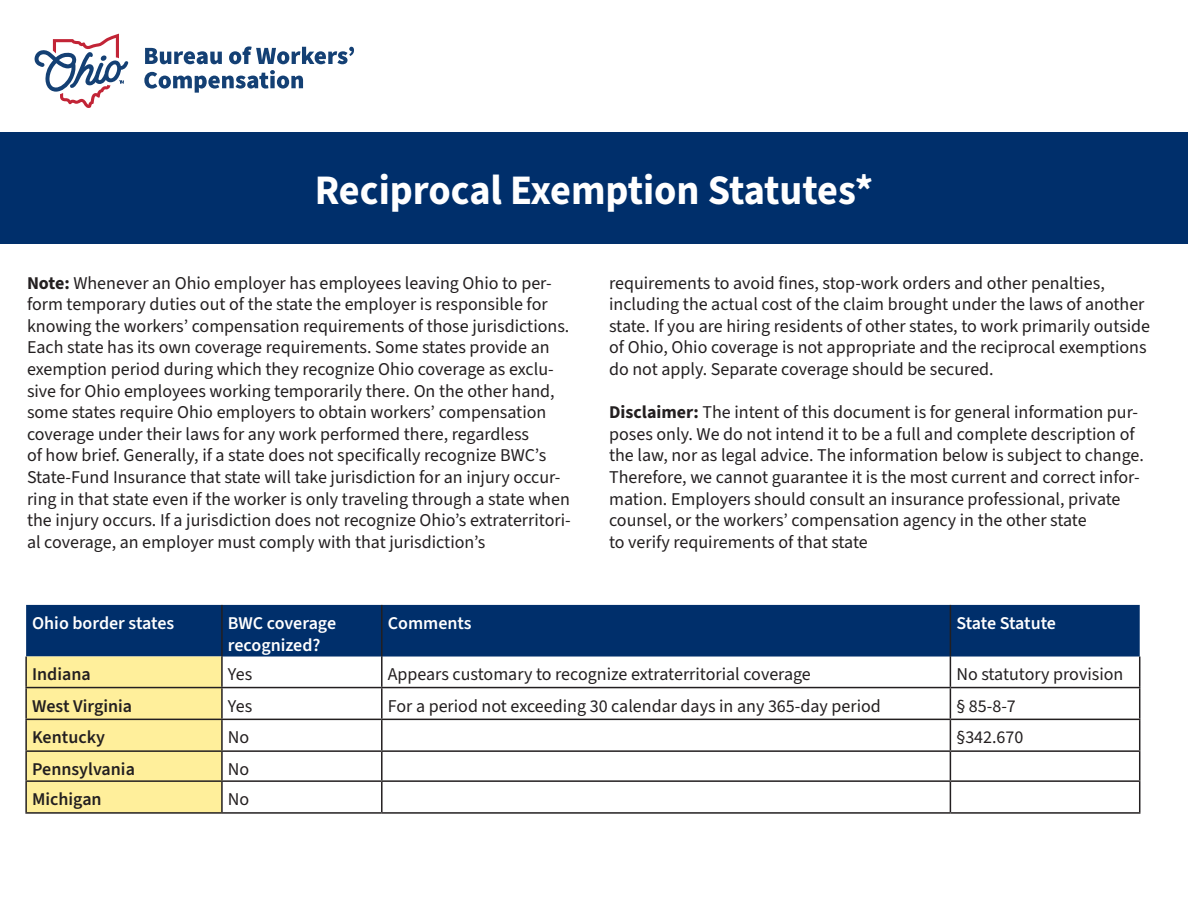
<style>
.page{position:relative;width:1188px;height:918px;background:#fff}
.page>*{position:absolute;margin:0;border:0;box-sizing:border-box;transform-origin:0 0}
.t1{font:700 42px "Source Sans 3";color:#fff;scale:.96 1}
.t2{font:18px/21.6px "Source Sans 3";color:#231f20}
.t3{font:600 18px/21.6px "Source Sans 3";color:#fff}
.t4{font:600 18px "Source Sans 3";color:#231f20}
.s1{font-weight:700}
</style>
<div class="page">
<svg style="left:34px;top:34px;width:94px;height:74px"></svg>
<svg style="left:145px;top:48px;width:77px;height:16px"></svg>
<svg style="left:229px;top:46px;width:125px;height:18px"></svg>
<svg style="left:144px;top:70px;width:159px;height:23px"></svg>
<div style="left:0;top:132px;width:1188px;height:112px;background:#002f6b"></div>
<div style="left:26px;top:605px;width:1114px;height:52px;background:#002f6b"></div>
<div style="left:27px;top:657px;width:194px;height:155px;background:#ffef9b"></div>
<hr style="left:221px;top:605px;width:2px;height:52px;background:#231f20">
<hr style="left:381px;top:605px;width:2px;height:52px;background:#231f20">
<hr style="left:950px;top:605px;width:1px;height:52px;background:#231f20">
<hr style="left:25px;top:657px;width:2px;height:30px;background:#231f20">
<hr style="left:221px;top:657px;width:2px;height:30px;background:#231f20">
<hr style="left:381px;top:657px;width:2px;height:30px;background:#231f20">
<hr style="left:950px;top:657px;width:1px;height:30px;background:#231f20">
<hr style="left:1139px;top:657px;width:1px;height:30px;background:#231f20">
<hr style="left:25px;top:687px;width:197px;height:1px;background:#231f20">
<hr style="left:25px;top:688px;width:2px;height:31px;background:#231f20">
<hr style="left:222px;top:687px;width:160px;height:1px;background:#231f20">
<hr style="left:221px;top:688px;width:2px;height:31px;background:#231f20">
<hr style="left:382px;top:687px;width:568px;height:1px;background:#231f20">
<hr style="left:381px;top:688px;width:2px;height:31px;background:#231f20">
<hr style="left:950px;top:687px;width:190px;height:1px;background:#231f20">
<hr style="left:950px;top:688px;width:1px;height:31px;background:#231f20">
<hr style="left:1139px;top:688px;width:1px;height:31px;background:#231f20">
<hr style="left:25px;top:719px;width:197px;height:1px;background:#231f20">
<hr style="left:25px;top:720px;width:2px;height:30px;background:#231f20">
<hr style="left:222px;top:719px;width:160px;height:1px;background:#231f20">
<hr style="left:221px;top:720px;width:2px;height:30px;background:#231f20">
<hr style="left:382px;top:719px;width:568px;height:1px;background:#231f20">
<hr style="left:381px;top:720px;width:2px;height:30px;background:#231f20">
<hr style="left:950px;top:719px;width:190px;height:1px;background:#231f20">
<hr style="left:950px;top:720px;width:1px;height:30px;background:#231f20">
<hr style="left:1139px;top:720px;width:1px;height:30px;background:#231f20">
<hr style="left:25px;top:750px;width:197px;height:2px;background:#231f20">
<hr style="left:25px;top:752px;width:2px;height:28px;background:#231f20">
<hr style="left:222px;top:750px;width:160px;height:2px;background:#231f20">
<hr style="left:221px;top:752px;width:2px;height:28px;background:#231f20">
<hr style="left:382px;top:750px;width:568px;height:2px;background:#231f20">
<hr style="left:381px;top:752px;width:2px;height:28px;background:#231f20">
<hr style="left:950px;top:750px;width:190px;height:2px;background:#231f20">
<svg style="left:950px;top:752px;width:1px;height:28px"></svg>
<svg style="left:1139px;top:752px;width:1px;height:28px"></svg>
<hr style="left:25px;top:780px;width:197px;height:2px;background:#231f20">
<hr style="left:25px;top:782px;width:2px;height:30px;background:#231f20">
<hr style="left:222px;top:780px;width:160px;height:2px;background:#231f20">
<hr style="left:221px;top:782px;width:2px;height:30px;background:#231f20">
<hr style="left:382px;top:780px;width:568px;height:2px;background:#231f20">
<hr style="left:381px;top:782px;width:2px;height:30px;background:#231f20">
<hr style="left:950px;top:780px;width:190px;height:2px;background:#231f20">
<hr style="left:950px;top:782px;width:1px;height:30px;background:#231f20">
<hr style="left:1139px;top:782px;width:1px;height:30px;background:#231f20">
<hr style="left:25px;top:812px;width:197px;height:2px;background:#231f20">
<hr style="left:222px;top:812px;width:160px;height:2px;background:#231f20">
<hr style="left:382px;top:812px;width:568px;height:2px;background:#231f20">
<hr style="left:950px;top:812px;width:190px;height:2px;background:#231f20">
<h1 class="t1" style="left:315px;top:162px;width:583px">Reciprocal Exemption Statutes*</h1>
<p class="t2" style="left:27px;top:272px;width:545px"><span class="s1">Note:</span> Whenever an Ohio employer has employees leaving Ohio to per&shy;form temporary duties out of the state the employer is responsible for knowing the workers’ compensation requirements of those jurisdictions.<br>Each state has its own coverage requirements. Some states provide an exemption period during which they recognize Ohio coverage as exclu&shy;sive for Ohio employees working temporarily there. On the other hand, some states require Ohio employers to obtain workers’ compensation coverage under their laws for any work performed there, regardless<br>of how brief. Generally, if a state does not specifically recognize BWC’s State-Fund Insurance that state will take jurisdiction for an injury occur&shy;ring in that state even if the worker is only traveling through a state when the injury occurs. If a jurisdiction does not recognize Ohio’s extraterritori&shy;al coverage, an employer must comply with that jurisdiction’s</p>
<p class="t2" style="left:609px;top:272px;width:543px">requirements to avoid fines, stop-work orders and other penalties, including the actual cost of the claim brought under the laws of another state. If you are hiring residents of other states, to work primarily outside of Ohio, Ohio coverage is not appropriate and the reciprocal exemptions do not apply. Separate coverage should be secured.</p>
<p class="t2" style="left:609px;top:401px;width:536px"><span class="s1">Disclaimer:</span> The intent of this document is for general information pur&shy;poses only. We do not intend it to be a full and complete description of the law, nor as legal advice. The information below is subject to change.<br>Therefore, we cannot guarantee it is the most current and correct infor&shy;mation. Employers should consult an insurance professional, private counsel, or the workers’ compensation agency in the other state<br>to verify requirements of that state</p>
<p class="t3" style="left:32px;top:612px;width:144px">Ohio border states</p>
<p class="t3" style="left:228px;top:612px;width:110px">BWC coverage recognized?</p>
<p class="t3" style="left:388px;top:612px;width:85px">Comments</p>
<p class="t3" style="left:956px;top:612px;width:101px">State Statute</p>
<p class="t4" style="left:32px;top:662px;width:60px">Indiana</p>
<p class="t2" style="left:228px;top:663px;width:26px">Yes</p>
<p class="t2" style="left:388px;top:663px;width:425px">Appears customary to recognize extraterritorial coverage</p>
<p class="t2" style="left:956px;top:663px;width:169px">No statutory provision</p>
<p class="t4" style="left:32px;top:694px;width:102px">West Virginia</p>
<p class="t2" style="left:228px;top:695px;width:26px">Yes</p>
<p class="t2" style="left:388px;top:695px;width:495px">For a period not exceeding 30 calendar days in any 365-day period</p>
<p class="t2" style="left:956px;top:695px;width:61px">§ 85-8-7</p>
<p class="t4" style="left:32px;top:726px;width:74px">Kentucky</p>
<p class="t2" style="left:228px;top:727px;width:23px">No</p>
<p class="t2" style="left:956px;top:727px;width:69px">§342.670</p>
<p class="t4" style="left:32px;top:758px;width:104px">Pennsylvania</p>
<p class="t2" style="left:228px;top:758px;width:23px">No</p>
<p class="t4" style="left:32px;top:788px;width:71px">Michigan</p>
<p class="t2" style="left:228px;top:788px;width:23px">No</p>
</div>
